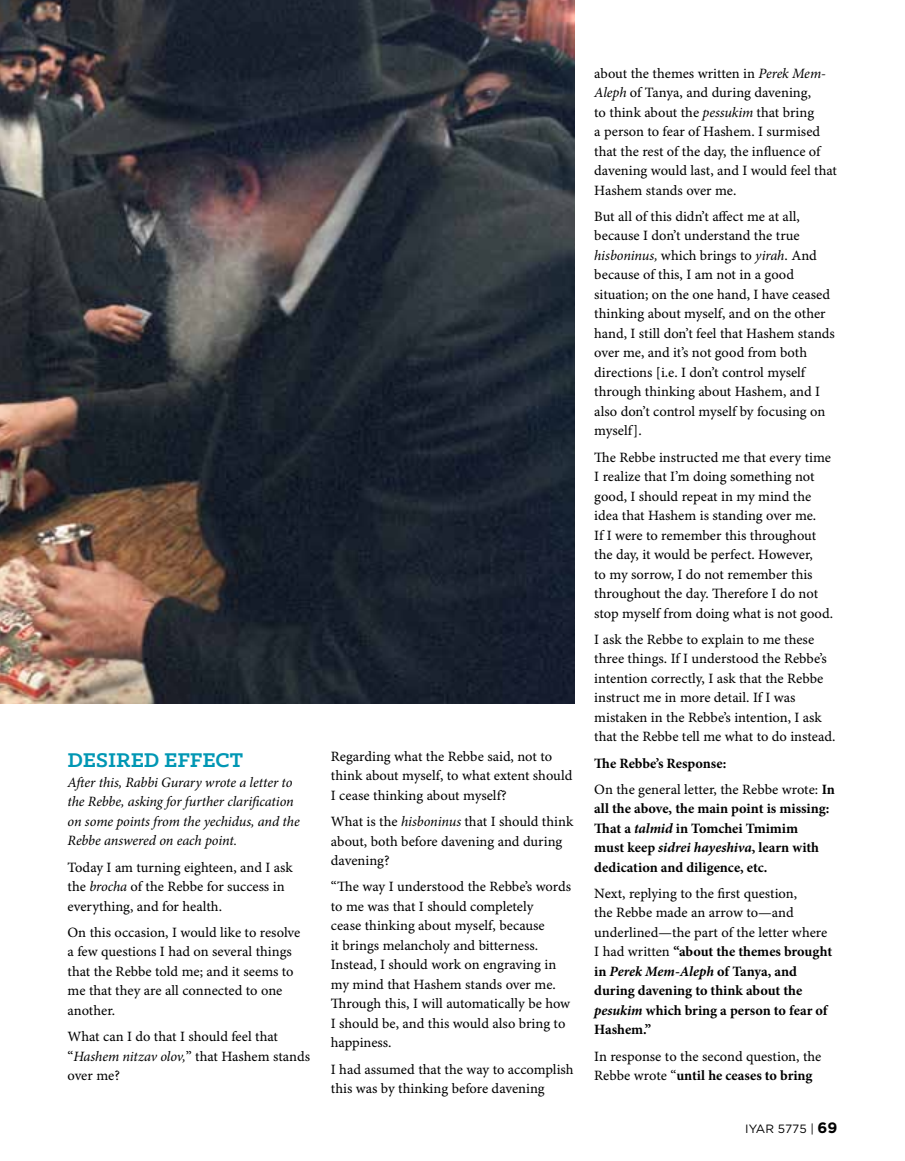
<style>
.page{position:relative;width:905px;height:1161px;background:#fff}
.page>*{position:absolute;margin:0;border:0;box-sizing:border-box;transform-origin:0 0}
.t1{font:700 22.5px "Klinic Slab";color:#0097b4}
.t2{font:14.25px/19.5px "Minion Pro Capt";letter-spacing:-.005em;color:#000}
.t3{font:700 14.25px/19.5px "Minion Pro";color:#000}
.t4{font:italic 14.25px/19.5px "Minion Pro";letter-spacing:-.01em;color:#000}
.t5{font:12px "Gotham";color:#000}
.s1{font-family:"Minion Pro";font-style:italic}
.s2{font-family:"Minion Pro";font-weight:700}
.s3{font-style:italic}
.s4{font-family:"Minion Pro Capt";font-weight:400}
.s5{font-weight:700;font-size:15px}
</style>
<div class="page">
<img style="left:0;top:0;width:574px;height:703px">
<h1 class="t1" style="left:68px;top:746px;width:177px">DESIRED EFFECT</h1>
<p class="t4" style="left:68px;top:773px;width:234px">After this, Rabbi Gurary wrote a letter to the Rebbe, asking for further clarification on some points from the yechidus, and the Rebbe answered on each point.</p>
<p class="t2" style="left:68px;top:858px;width:227px">Today I am turning eighteen, and I ask the <span class="s1">brocha</span> of the Rebbe for success in everything, and for health.</p>
<p class="t2" style="left:68px;top:923px;width:234px">On this occasion, I would like to resolve a few questions I had on several things that the Rebbe told me; and it seems to me that they are all connected to one another.</p>
<p class="t2" style="left:68px;top:1027px;width:244px">What can I do that I should feel that “<span class="s1">Hashem nitzav olov,</span>” that Hashem stands over me?</p>
<p class="t2" style="left:331px;top:747px;width:243px">Regarding what the Rebbe said, not to think about myself, to what extent should<br>I cease thinking about myself?</p>
<p class="t2" style="left:331px;top:812px;width:244px">What is the <span class="s1">hisboninus</span> that I should think about, both before davening and during davening?</p>
<p class="t2" style="left:331px;top:878px;width:242px">“The way I understood the Rebbe’s words to me was that I should completely<br>cease thinking about myself, because<br>it brings melancholy and bitterness.<br>Instead, I should work on engraving in my mind that Hashem stands over me.<br>Through this, I will automatically be how I should be, and this would also bring to happiness.</p>
<p class="t2" style="left:331px;top:1060px;width:244px">I had assumed that the way to accomplish this was by thinking before davening</p>
<p class="t2" style="left:594px;top:64px;width:244px">about the themes written in <span class="s1">Perek Mem-Aleph</span> of Tanya, and during davening,<br>to think about the <span class="s1">pessukim</span> that bring<br>a person to fear of Hashem. I surmised that the rest of the day, the influence of davening would last, and I would feel that Hashem stands over me.</p>
<p class="t2" style="left:594px;top:207px;width:242px">But all of this didn’t affect me at all, because I don’t understand the true <span class="s1">hisboninus,</span> which brings to <span class="s1">yirah</span>. And because of this, I am not in a good situation; on the one hand, I have ceased thinking about myself, and on the other hand, I still don’t feel that Hashem stands over me, and it’s not good from both directions [i.e. I don’t control myself through thinking about Hashem, and I also don’t control myself by focusing on myself].</p>
<p class="t2" style="left:594px;top:448px;width:240px">The Rebbe instructed me that every time I realize that I’m doing something not good, I should repeat in my mind the idea that Hashem is standing over me.<br>If I were to remember this throughout the day, it would be perfect. However,<br>to my sorrow, I do not remember this throughout the day. Therefore I do not stop myself from doing what is not good.</p>
<p class="t2" style="left:594px;top:630px;width:242px">I ask the Rebbe to explain to me these three things. If I understood the Rebbe’s intention correctly, I ask that the Rebbe instruct me in more detail. If I was mistaken in the Rebbe’s intention, I ask that the Rebbe tell me what to do instead.</p>
<p class="t3" style="left:594px;top:753px;width:134px">The Rebbe’s Response:</p>
<p class="t2" style="left:594px;top:780px;width:242px">On the general letter, the Rebbe wrote: <span class="s2">In</span></p>
<p class="t3" style="left:594px;top:799px;width:236px">all the above, the main point is missing:<br>That a <span class="s3">talmid</span> in Tomchei Tmimim must keep <span class="s3">sidrei hayeshiva</span>, learn with dedication and diligence, etc.</p>
<p class="t2" style="left:594px;top:884px;width:234px">Next, replying to the first question,<br>the Rebbe made an arrow to—and underlined—the part of the letter where</p>
<p class="t3" style="left:594px;top:942px;width:239px"><span class="s4">I had written</span> “about the themes brought in <span class="s3">Perek Mem-Aleph</span> of Tanya, and during davening to think about the <span class="s3">pesukim</span> which bring a person to fear of<br>Hashem.”</p>
<p class="t2" style="left:594px;top:1047px;width:229px">In response to the second question, the</p>
<p class="t3" style="left:594px;top:1066px;width:220px"><span class="s4">Rebbe wrote “</span>until he ceases to bring</p>
<p class="t5" style="left:745px;top:1122px;width:94px">Iyar 5775 | <span class="s5">69</span></p>
</div>
